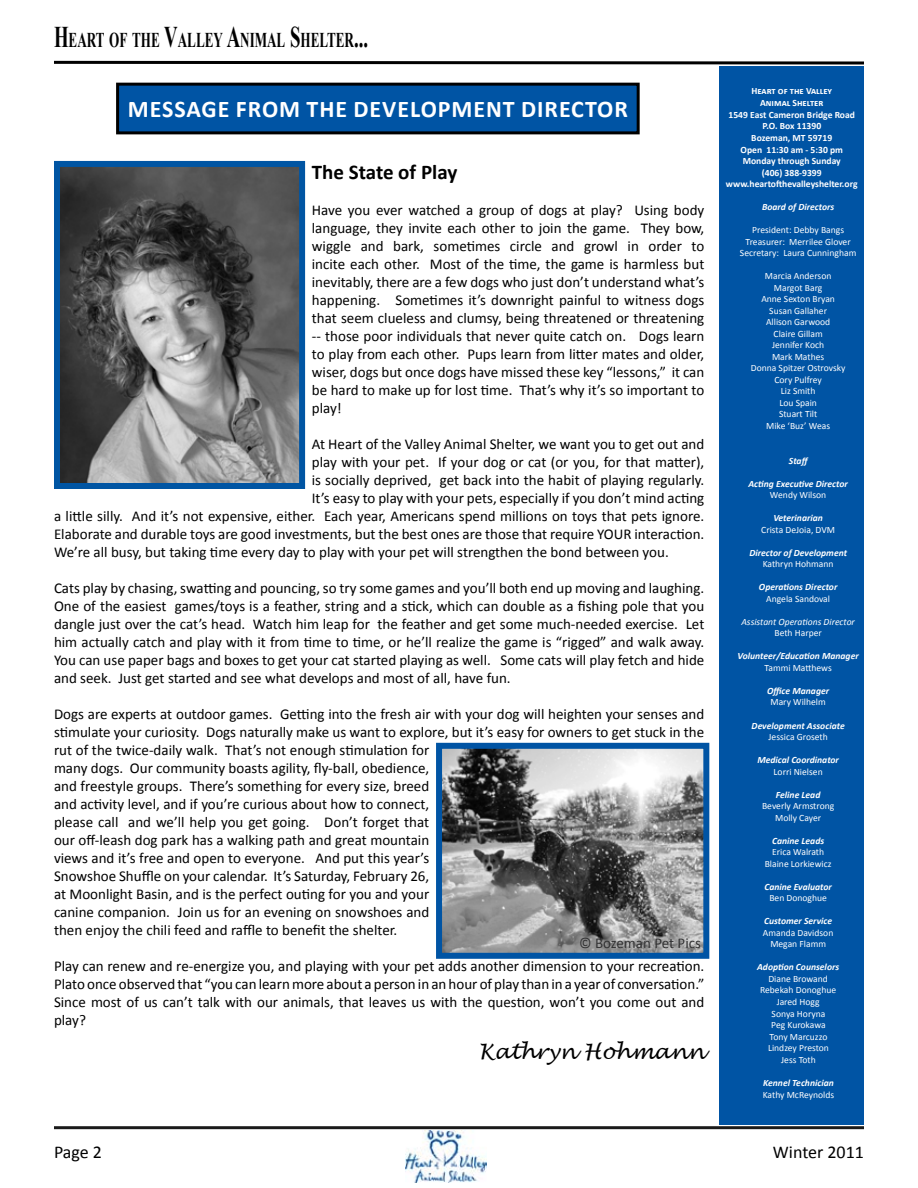
<style>
.page{position:relative;width:918px;height:1188px;background:#fff}
.page>*{position:absolute;margin:0;border:0;box-sizing:border-box;transform-origin:0 0}
.t1{font:700 24px "Calibri";letter-spacing:.04em;color:#fff}
.t2{font:700 21px "Times New Roman";color:#000;scale:.62 1}
.t3{font:700 21px "Calibri";color:#000}
.t4{font:italic 21px "Lucida Handwriting";color:#000}
.t5{font:18px "Calibri";color:#000}
.t6{font:15px/18px "Calibri";color:#000;text-align:justify}
.t7{font:15px "Calibri";color:#313132}
.t8{font:9.6px/11.6px "Calibri";color:#fff;text-align:center}
.t9{font:italic 700 9.6px "Calibri";color:#fff}
.t10{font:700 9.6px/11.6px "Calibri";color:#fff;text-align:center}
.t11{font:italic 9.6px "Calibri";color:#fff}
.s1{font-size:30px}
</style>
<div class="page">
<div style="left:720px;top:66px;width:144px;height:1059px;background:#0054a4"></div>
<svg style="left:54px;top:60px;width:810px;height:5px"></svg>
<hr style="left:54px;top:1126px;width:810px;height:3px;background:#000">
<div style="left:118px;top:84px;width:520px;height:49px;background:#0054a4"></div>
<div style="left:116px;top:83px;width:524px;height:51px;border:3px solid #000"></div>
<img style="left:405px;top:1131px;width:82px;height:52px">
<img style="left:61px;top:168px;width:237px;height:314px">
<div style="left:54px;top:161px;width:251px;height:328px;border:6px solid #0055a3"></div>
<img style="left:443px;top:750px;width:259px;height:202px">
<div style="left:436px;top:743px;width:273px;height:216px;border:6px solid #0054a4"></div>
<h2 class="t2" style="left:54px;top:25px;width:508px"><span class="s1">H</span>EART OF THE <span class="s1">V</span>ALLEY <span class="s1">A</span>NIMAL <span class="s1">S</span>HELTER<span class="s1">...</span></h2>
<h1 class="t1" style="left:128px;top:94px;width:310px">MESSAGE FROM THE developme</h1>
<h1 class="t1" style="left:486px;top:94px;width:50px">nt Director</h1>
<h2 class="t3" style="left:312px;top:159px;width:147px">The State of Play</h2>
<p class="t6" style="left:312px;top:200px;width:394px">Have you ever watched a group of dogs at play? Using body language, they invite each other to join the game. They bow, wiggle and bark, sometimes circle and growl in order to incite each other. Most of the time, the game is harmless but inevitably, there are a few dogs who just don’t understand what’s happening. Sometimes it’s downright painful to witness dogs that seem clueless and clumsy, being threatened or threatening -- those poor individuals that never quite catch on. Dogs learn to play from each other. Pups learn from litter mates and older, wiser, dogs but once dogs have missed these key “lessons,” it can be hard to make up for lost time. That’s why it’s so important to play!</p>
<p class="t6" style="left:312px;top:434px;width:394px">At Heart of the Valley Animal Shelter, we want you to get out and</p>
<p class="t6" style="left:312px;top:452px;width:394px">play with your pet. If your dog or cat (or you, for that matter),</p>
<p class="t6" style="left:312px;top:470px;width:394px">is socially deprived, get back into the habit of playing regularly.</p>
<p class="t6" style="left:312px;top:488px;width:394px">It’s easy to play with your pets, especially if you don’t mind acting</p>
<p class="t6" style="left:54px;top:506px;width:652px">a little silly. And it’s not expensive, either. Each year, Americans spend millions on toys that pets ignore.</p>
<p class="t6" style="left:54px;top:524px;width:652px">Elaborate and durable toys are good investments, but the best ones are those that require YOUR interaction.</p>
<p class="t6" style="left:54px;top:542px;width:616px">We’re all busy, but taking time every day to play with your pet will strengthen the bond between you.</p>
<p class="t6" style="left:54px;top:578px;width:652px">Cats play by chasing, swatting and pouncing, so try some games and you’ll both end up moving and laughing.<br>One of the easiest games/toys is a feather, string and a stick, which can double as a fishing pole that you dangle just over the cat’s head. Watch him leap for the feather and get some much-needed exercise. Let him actually catch and play with it from time to time, or he’ll realize the game is “rigged” and walk away.<br>You can use paper bags and boxes to get your cat started playing as well. Some cats will play fetch and hide and seek. Just get started and see what develops and most of all, have fun.</p>
<p class="t6" style="left:54px;top:704px;width:652px;text-align:left">Dogs are experts at outdoor games. Getting into the fresh air with your dog will heighten your senses and stimulate your curiosity. Dogs naturally make us want to explore, but it’s easy for owners to get stuck in the rut of the twice-daily walk. That’s not enough stimulation for<br>many dogs. Our community boasts agility, fly-ball, obedience,<br>and freestyle groups. There’s something for every size, breed<br>and activity level, and if you’re curious about how to connect,<br>please call and we’ll help you get going. Don’t forget that<br>our off-leash dog park has a walking path and great mountain<br>views and it’s free and open to everyone. And put this year’s<br>Snowshoe Shuffle on your calendar. It’s Saturday, February 26,<br>at Moonlight Basin, and is the perfect outing for you and your<br>canine companion. Join us for an evening on snowshoes and<br>then enjoy the chili feed and raffle to benefit the shelter.</p>
<p class="t6" style="left:54px;top:956px;width:652px">Play can renew and re-energize you, and playing with your pet adds another dimension to your recreation.<br>Plato once observed that “you can learn more about a person in an hour of play than in a year of conversation.” Since most of us can’t talk with our animals, that leaves us with the question, won’t you come out and play?</p>
<h2 class="t4" style="left:479px;top:1039px;width:227px">Kathryn Hohmann</h2>
<p class="t7" style="left:579px;top:934px;width:123px">© Bozeman Pet Pics</p>
<p class="t10" style="left:751px;top:84px;width:82px;line-height:12.8px">Heart of the Valley<br>Animal Shelter</p>
<p class="t10" style="left:726px;top:109px;width:133px">1549 East Cameron Bridge Road<br>P.O. Box 11390<br>Bozeman, MT 59719<br>Open 11:30 am - 5:30 pm<br>Monday through Sunday<br>(406) 388-9399 www.heartofthevalleyshelter.org</p>
<p class="t9" style="left:762px;top:201px;width:74px">Board of Directors</p>
<p class="t8" style="left:740px;top:224px;width:118px">President: Debby Bangs<br>Treasurer: Merrilee Glover<br>Secretary: Laura Cunningham</p>
<p class="t8" style="left:751px;top:270px;width:96px">Marcia Anderson<br>Margot Barg<br>Anne Sexton Bryan<br>Susan Gallaher<br>Allison Garwood<br>Claire Gillam<br>Jennifer Koch<br>Mark Mathes<br>Donna Spitzer Ostrovsky<br>Cory Pulfrey<br>Liz Smith<br>Lou Spain<br>Stuart Tilt<br>Mike ‘Buz’ Weas</p>
<p class="t9" style="left:789px;top:454px;width:22px">Staff</p>
<p class="t9" style="left:748px;top:477px;width:101px">Acting Executive Director</p>
<p class="t8" style="left:770px;top:489px;width:58px">Wendy Wilson</p>
<p class="t9" style="left:773px;top:512px;width:51px">Veterinarian</p>
<p class="t8" style="left:761px;top:523px;width:75px">Crista DeJoia, DVM</p>
<p class="t9" style="left:749px;top:547px;width:99px">Director of Development</p>
<p class="t8" style="left:763px;top:558px;width:72px">Kathryn Hohmann</p>
<p class="t9" style="left:759px;top:581px;width:80px">Operations Director</p>
<p class="t8" style="left:766px;top:592px;width:65px">Angela Sandoval</p>
<p class="t11" style="left:741px;top:616px;width:115px">Assistant Operations Director</p>
<p class="t8" style="left:774px;top:627px;width:49px">Beth Harper</p>
<p class="t9" style="left:738px;top:650px;width:123px">Volunteer/Education Manager</p>
<p class="t8" style="left:765px;top:661px;width:69px">Tammi Matthews</p>
<p class="t9" style="left:767px;top:685px;width:63px">Office Manager</p>
<p class="t8" style="left:771px;top:696px;width:57px">Mary Wilhelm</p>
<p class="t9" style="left:752px;top:719px;width:95px">Development Associate</p>
<p class="t8" style="left:769px;top:731px;width:61px">Jessica Groseth</p>
<p class="t9" style="left:757px;top:754px;width:83px">Medical Coordinator</p>
<p class="t8" style="left:774px;top:765px;width:51px">Lorri Nielsen</p>
<p class="t9" style="left:776px;top:788px;width:46px">Feline Lead</p>
<p class="t8" style="left:762px;top:800px;width:74px">Beverly Armstrong<br>Molly Cayer</p>
<p class="t9" style="left:772px;top:835px;width:54px">Canine Leads</p>
<p class="t8" style="left:765px;top:846px;width:68px">Erica Walrath<br>Blaine Lorkiewicz</p>
<p class="t9" style="left:764px;top:881px;width:69px">Canine Evaluator</p>
<p class="t8" style="left:769px;top:892px;width:59px">Ben Donoghue</p>
<p class="t9" style="left:764px;top:915px;width:70px">Customer Service</p>
<p class="t8" style="left:763px;top:926px;width:72px">Amanda Davidson<br>Megan Flamm</p>
<p class="t9" style="left:757px;top:961px;width:84px">Adoption Counselors</p>
<p class="t8" style="left:760px;top:973px;width:78px">Diane Browand<br>Rebekah Donoghue<br>Jared Hogg<br>Sonya Horyna<br>Peg Kurokawa<br>Tony Marcuzzo<br>Lindzey Preston<br>Jess Toth</p>
<p class="t9" style="left:763px;top:1076px;width:72px">Kennel Technician</p>
<p class="t8" style="left:763px;top:1088px;width:73px">Kathy McReynolds</p>
<p class="t5" style="left:54px;top:1141px;width:50px">Page 2</p>
<p class="t5" style="left:773px;top:1141px;width:93px">Winter 2011</p>
</div>
